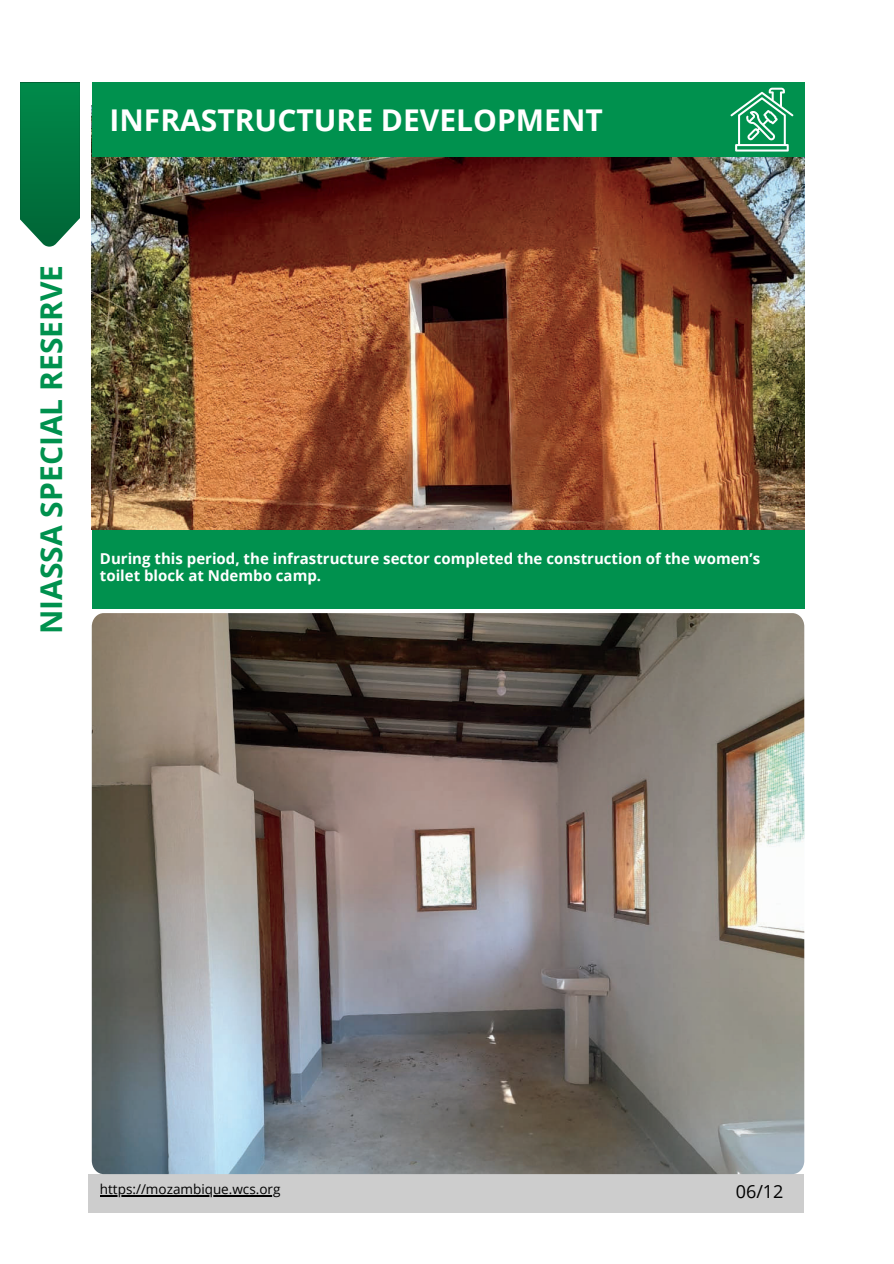
<style>
.page{position:relative;width:894px;height:1264px;background:#fff}
.page>*{position:absolute;margin:0;border:0;box-sizing:border-box;transform-origin:0 0}
.t1{font:700 30px "Open Sans";color:#fff}
.t2{font:700 30px "Open Sans";color:#00914e}
.t3{font:18px "Open Sans";color:#000}
.t4{font:700 15px/16.8px "Open Sans";color:#fff}
.t5{font:13.5px "Open Sans";color:#000}
</style>
<div class="page">
<div style="left:92px;top:529px;width:712px;height:80px;background:#00914e"></div>
<div style="left:89px;top:1174px;width:715px;height:38px;background:#cdcdcd"></div>
<img style="left:92px;top:157px;width:712px;height:372px">
<svg style="left:21px;top:82px;width:58px;height:164px"></svg>
<img style="left:92px;top:613px;width:712px;height:561px;border-radius:13px">
<hr style="left:100px;top:1195px;width:180px;height:1px;background:#000">
<div style="left:92px;top:82px;width:712px;height:75px;background:#00914e"></div>
<svg style="left:730px;top:88px;width:63px;height:63px"></svg>
<p class="t1" style="left:110px;top:99px;width:494px">INFRASTRUCTURE DEVELOPMENT</p>
<h3 class="t2" style="left:30px;top:634px;width:371px;rotate:-90deg">NIASSA SPECIAL RESERVE</h3>
<h1 class="t4" style="left:100px;top:550px;width:661px">During this period, the infrastructure sector completed the construction of the women’s toilet block at Ndembo camp.</h1>
<p class="t5" style="left:100px;top:1179px;width:182px">https://mozambique.wcs.org</p>
<h1 class="t3" style="left:735px;top:1178px;width:49px">06/12</h1>
</div>
